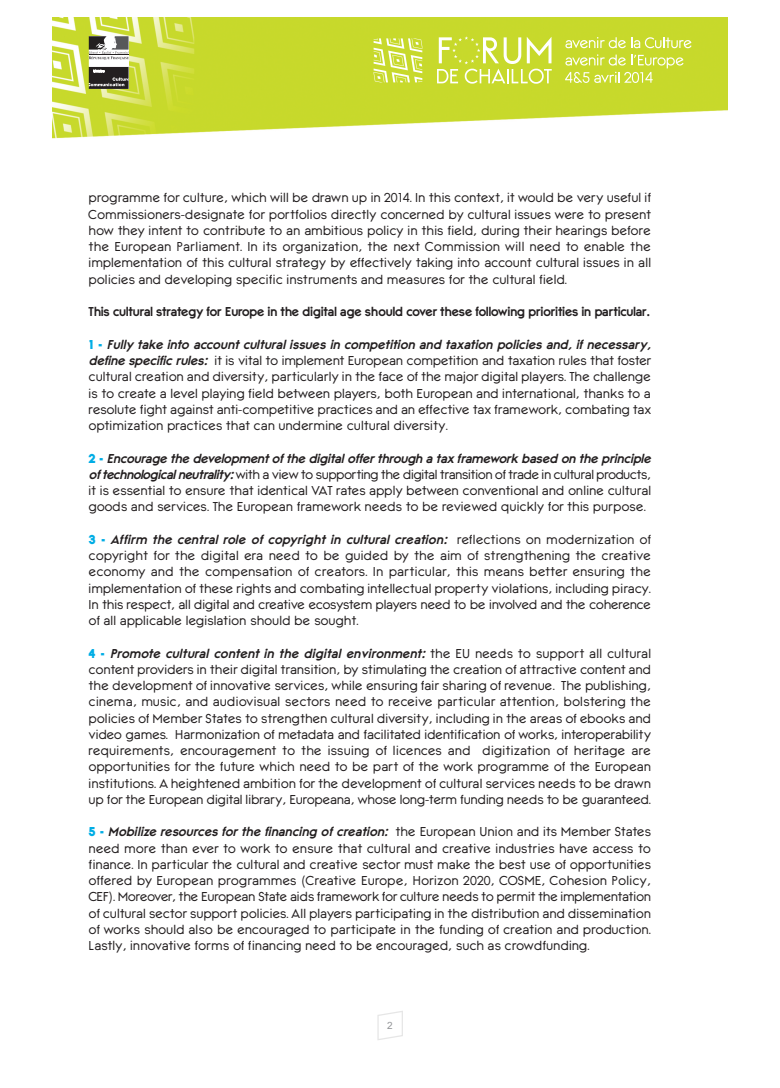
<style>
.page{position:relative;width:780px;height:1088px;background:#fff}
.page>*{position:absolute;margin:0;border:0;box-sizing:border-box;transform-origin:0 0}
.t1{font:12.5px/16.2px "Berline";letter-spacing:-.015em;color:#231f20;text-align:justify}
.t2{font:700 12.5px "Berline";letter-spacing:-.04em;color:#231f20}
.t3{font:10px "Arial";color:#939598}
.s1{font-weight:900;color:#00ade5}
.s2{font-weight:700;font-style:italic}
</style>
<div class="page">
<svg style="left:377px;top:1011px;width:26px;height:29px"></svg>
<img style="left:53px;top:18px;width:674px;height:121px">
<svg style="left:373px;top:38px;width:49px;height:44px"></svg>
<svg style="left:565px;top:37px;width:126px;height:11px"></svg>
<svg style="left:565px;top:54px;width:118px;height:29px"></svg>
<svg style="left:437px;top:36px;width:114px;height:48px"></svg>
<svg style="left:89px;top:36px;width:39px;height:53px"></svg>
<hr style="left:89px;top:55px;width:39px;height:1px;background:#231f20">
<p class="t1" style="left:89px;top:190px;width:564px">programme for culture, which will be drawn up in 2014. In this context, it would be very useful if Commissioners-designate for portfolios directly concerned by cultural issues were to present how they intent to contribute to an ambitious policy in this field, during their hearings before the European Parliament. In its organization, the next Commission will need to enable the implementation of this cultural strategy by effectively taking into account cultural issues in all policies and developing specific instruments and measures for the cultural field.</p>
<p class="t2" style="left:89px;top:304px;width:563px">This cultural strategy for Europe in the digital age should cover these following priorities in particular.</p>
<p class="t1" style="left:89px;top:336px;width:564px"><span class="s1">1 -</span> <span class="s2">Fully take into account cultural issues in competition and taxation policies and, if necessary, define specific rules:</span> it is vital to implement European competition and taxation rules that foster cultural creation and diversity, particularly in the face of the major digital players. The challenge is to create a level playing field between players, both European and international, thanks to a resolute fight against anti-competitive practices and an effective tax framework, combating tax optimization practices that can undermine cultural diversity.</p>
<p class="t1" style="left:89px;top:450px;width:564px"><span class="s1">2 -</span> <span class="s2">Encourage the development of the digital offer through a tax framework based on the principle of technological neutrality:</span> with a view to supporting the digital transition of trade in cultural products, it is essential to ensure that identical VAT rates apply between conventional and online cultural goods and services. The European framework needs to be reviewed quickly for this purpose.</p>
<p class="t1" style="left:89px;top:531px;width:564px"><span class="s1">3 -</span> <span class="s2">Affirm the central role of copyright in cultural creation:</span> reflections on modernization of copyright for the digital era need to be guided by the aim of strengthening the creative economy and the compensation of creators. In particular, this means better ensuring the implementation of these rights and combating intellectual property violations, including piracy.<br>In this respect, all digital and creative ecosystem players need to be involved and the coherence of all applicable legislation should be sought.</p>
<p class="t1" style="left:89px;top:645px;width:564px"><span class="s1">4 -</span> <span class="s2">Promote cultural content in the digital environment:</span> the EU needs to support all cultural content providers in their digital transition, by stimulating the creation of attractive content and the development of innovative services, while ensuring fair sharing of revenue. The publishing, cinema, music, and audiovisual sectors need to receive particular attention, bolstering the policies of Member States to strengthen cultural diversity, including in the areas of ebooks and video games. Harmonization of metadata and facilitated identification of works, interoperability requirements, encouragement to the issuing of licences and digitization of heritage are opportunities for the future which need to be part of the work programme of the European institutions. A heightened ambition for the development of cultural services needs to be drawn up for the European digital library, Europeana, whose long-term funding needs to be guaranteed.</p>
<p class="t1" style="left:89px;top:823px;width:564px"><span class="s1">5 -</span> <span class="s2">Mobilize resources for the financing of creation:</span> the European Union and its Member States need more than ever to work to ensure that cultural and creative industries have access to finance. In particular the cultural and creative sector must make the best use of opportunities offered by European programmes (Creative Europe, Horizon 2020, COSME, Cohesion Policy, CEF). Moreover, the European State aids framework for culture needs to permit the implementation of cultural sector support policies. All players participating in the distribution and dissemination of works should also be encouraged to participate in the funding of creation and production.<br>Lastly, innovative forms of financing need to be encouraged, such as crowdfunding.</p>
<p class="t3" style="left:387px;top:1020px;width:7px">2</p>
</div>
